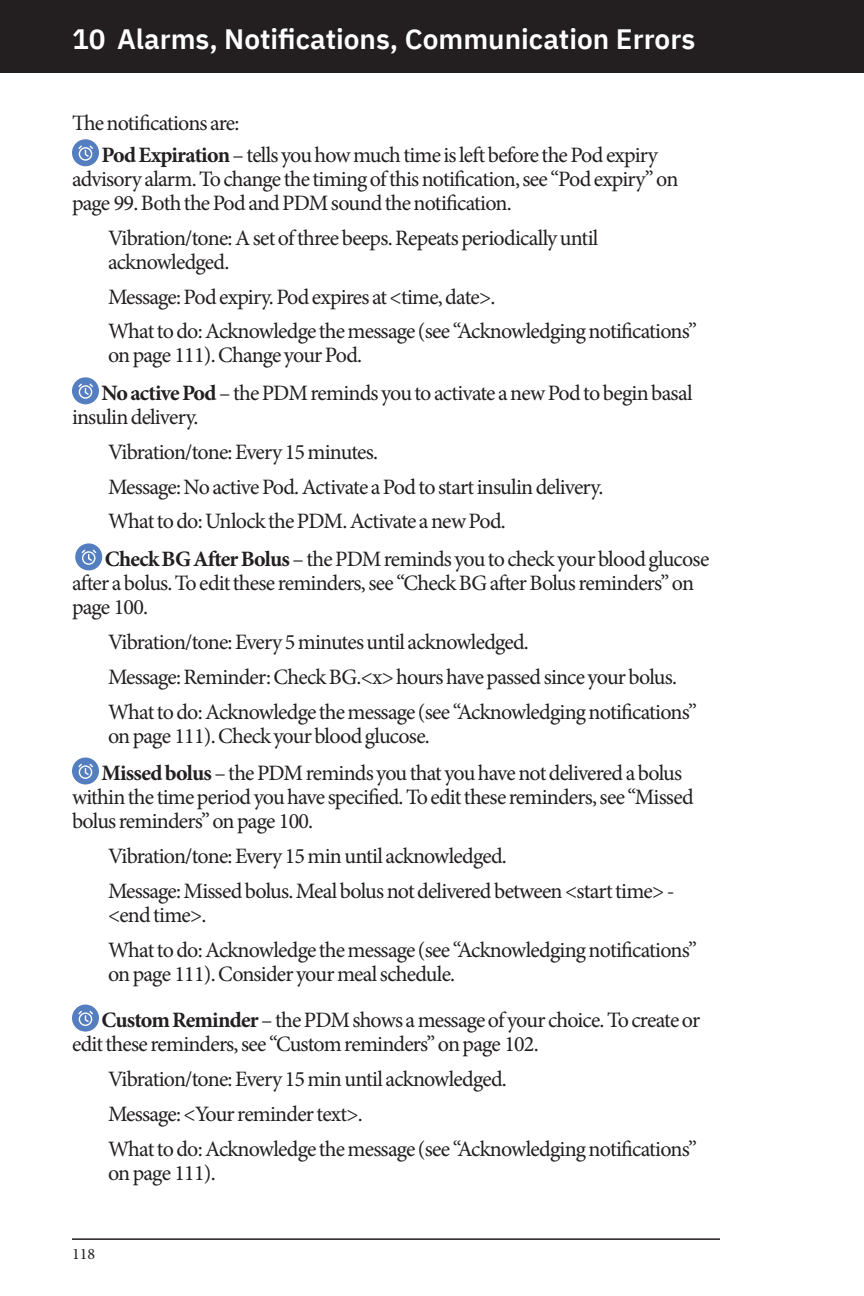
<style>
.page{position:relative;width:864px;height:1296px;background:#fff}
.page>*{position:absolute;margin:0;border:0;box-sizing:border-box;transform-origin:0 0}
.t1{font:600 28px "IBM Plex Sans";color:#fff}
.BodyTextIndent{font:22px/24px "Minion Pro";letter-spacing:-.035em;color:#231f20}
.BodyText{font:22px/24px "Minion Pro";letter-spacing:-.04em;color:#231f20}
.t2{font:16px "Minion Pro";color:#231f20}
.s1{font-weight:700}
</style>
<div class="page">
<div style="left:0;top:0;width:864px;height:73px;background:#231f20"></div>
<hr style="left:72px;top:1238px;width:648px;height:2px;background:#231f20">
<div style="left:72px;top:139px;width:27px;height:27px;background:#547ec0;border-radius:50%"></div>
<svg style="left:78px;top:145px;width:15px;height:16px"></svg>
<div style="left:72px;top:377px;width:27px;height:27px;background:#547ec0;border-radius:50%"></div>
<svg style="left:78px;top:383px;width:15px;height:16px"></svg>
<div style="left:75px;top:543px;width:27px;height:27px;background:#547ec0;border-radius:50%"></div>
<svg style="left:81px;top:550px;width:15px;height:15px"></svg>
<div style="left:72px;top:758px;width:27px;height:27px;background:#547ec0;border-radius:50%"></div>
<svg style="left:78px;top:764px;width:15px;height:15px"></svg>
<div style="left:72px;top:1005px;width:27px;height:27px;background:#547ec0;border-radius:50%"></div>
<svg style="left:78px;top:1011px;width:15px;height:15px"></svg>
<p class="t1" style="left:72px;top:17px;width:625px">10 Alarms, Notifications, Communication Errors</p>
<p class="BodyText" style="left:72px;top:111px;width:169px">The notifications are:</p>
<p class="BodyText" style="left:72px;top:143px;width:608px;text-indent:29px"><span class="s1">Pod Expiration</span> – tells you how much time is left before the Pod expiry advisory alarm. To change the timing of this notification, see “Pod expiry” on page 99. Both the Pod and PDM sound the notification.</p>
<p class="BodyTextIndent" style="left:108px;top:226px;width:492px">Vibration/tone: A set of three beeps. Repeats periodically until acknowledged.</p>
<p class="BodyTextIndent" style="left:108px;top:285px;width:389px">Message: Pod expiry. Pod expires at &lt;time, date&gt;.</p>
<p class="BodyTextIndent" style="left:108px;top:319px;width:590px">What to do: Acknowledge the message (see “Acknowledging notifications” on page 111). Change your Pod.</p>
<p class="BodyText" style="left:72px;top:381px;width:622px;text-indent:29px"><span class="s1">No active Pod</span> – the PDM reminds you to activate a new Pod to begin basal insulin delivery.</p>
<p class="BodyTextIndent" style="left:108px;top:440px;width:272px">Vibration/tone: Every 15 minutes.</p>
<p class="BodyTextIndent" style="left:108px;top:475px;width:497px">Message: No active Pod. Activate a Pod to start insulin delivery.</p>
<p class="BodyTextIndent" style="left:108px;top:510px;width:399px">What to do: Unlock the PDM. Activate a new Pod.</p>
<p class="BodyText" style="left:72px;top:547px;width:639px;text-indent:33px"><span class="s1">Check BG After Bolus</span> – the PDM reminds you to check your blood glucose after a bolus. To edit these reminders, see “Check BG after Bolus reminders” on page 100.</p>
<p class="BodyTextIndent" style="left:108px;top:630px;width:423px">Vibration/tone: Every 5 minutes until acknowledged.</p>
<p class="BodyTextIndent" style="left:108px;top:665px;width:571px">Message: Reminder: Check BG.&lt;x&gt; hours have passed since your bolus.</p>
<p class="BodyTextIndent" style="left:108px;top:700px;width:590px">What to do: Acknowledge the message (see “Acknowledging notifications” on page 111). Check your blood glucose.</p>
<p class="BodyText" style="left:72px;top:761px;width:623px;text-indent:29px"><span class="s1">Missed bolus</span> – the PDM reminds you that you have not delivered a bolus within the time period you have specified. To edit these reminders, see “Missed bolus reminders” on page 100.</p>
<p class="BodyTextIndent" style="left:108px;top:844px;width:400px">Vibration/tone: Every 15 min until acknowledged.</p>
<p class="BodyTextIndent" style="left:108px;top:879px;width:568px">Message: Missed bolus. Meal bolus not delivered between &lt;start time&gt; - &lt;end time&gt;.</p>
<p class="BodyTextIndent" style="left:108px;top:938px;width:590px">What to do: Acknowledge the message (see “Acknowledging notifications” on page 111). Consider your meal schedule.</p>
<p class="BodyText" style="left:72px;top:1008px;width:630px;text-indent:29px"><span class="s1">Custom Reminder</span> – the PDM shows a message of your choice. To create or edit these reminders, see “Custom reminders” on page 102.</p>
<p class="BodyTextIndent" style="left:108px;top:1067px;width:400px">Vibration/tone: Every 15 min until acknowledged.</p>
<p class="BodyTextIndent" style="left:108px;top:1102px;width:256px">Message: &lt;Your reminder text&gt;.</p>
<p class="BodyTextIndent" style="left:108px;top:1137px;width:590px">What to do: Acknowledge the message (see “Acknowledging notifications” on page 111).</p>
<p class="t2" style="left:72px;top:1243px;width:25px">118</p>
</div>
